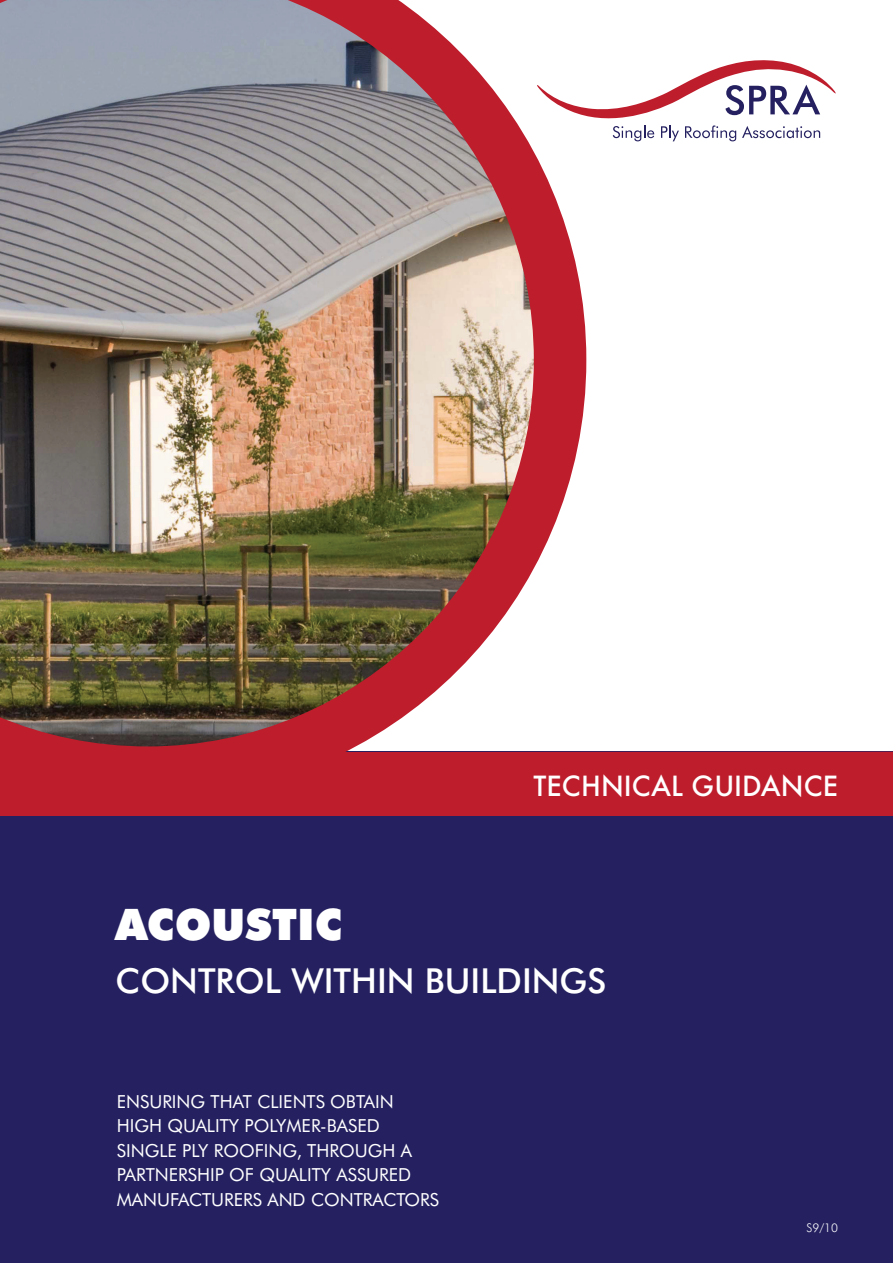
<style>
.page{position:relative;width:893px;height:1263px;background:#fff}
.page>*{position:absolute;margin:0;border:0;box-sizing:border-box;transform-origin:0 0}
.t1{font:900 43.5px "Futura BT";color:#fff}
.t2{font:500 34.5px "Futura BT";color:#fff}
.t3{font:500 27px "Futura";color:#fff}
.t4{font:18px/24.3px "Futura BT";color:#fff}
.t5{font:300 12px "Futura BT";color:#fff}
</style>
<div class="page">
<div style="left:0;top:752px;width:893px;height:511px;background:#252161"></div>
<img style="left:0;top:0;width:586px;height:750px">
<div style="left:0;top:750px;width:893px;height:66px;background:#be1d2c"></div>
<svg style="left:537px;top:60px;width:299px;height:81px"></svg>
<h3 class="t3" style="left:533px;top:767px;width:306px">TECHNICAL GUIDANCE</h3>
<h1 class="t1" style="left:116px;top:898px;width:228px">ACOUSTIC</h1>
<h2 class="t2" style="left:116px;top:959px;width:492px">CONTROL WITHIN BUILDINGS</h2>
<p class="t4" style="left:117px;top:1089px;width:324px">ENSURING THAT CLIENTS OBTAIN<br>HIGH QUALITY POLYMER-BASED<br>SINGLE PLY ROOFING, THROUGH A<br>PARTNERSHIP OF QUALITY ASSURED<br>MANUFACTURERS AND CONTRACTORS</p>
<p class="t5" style="left:806px;top:1221px;width:33px">S9/10</p>
</div>
